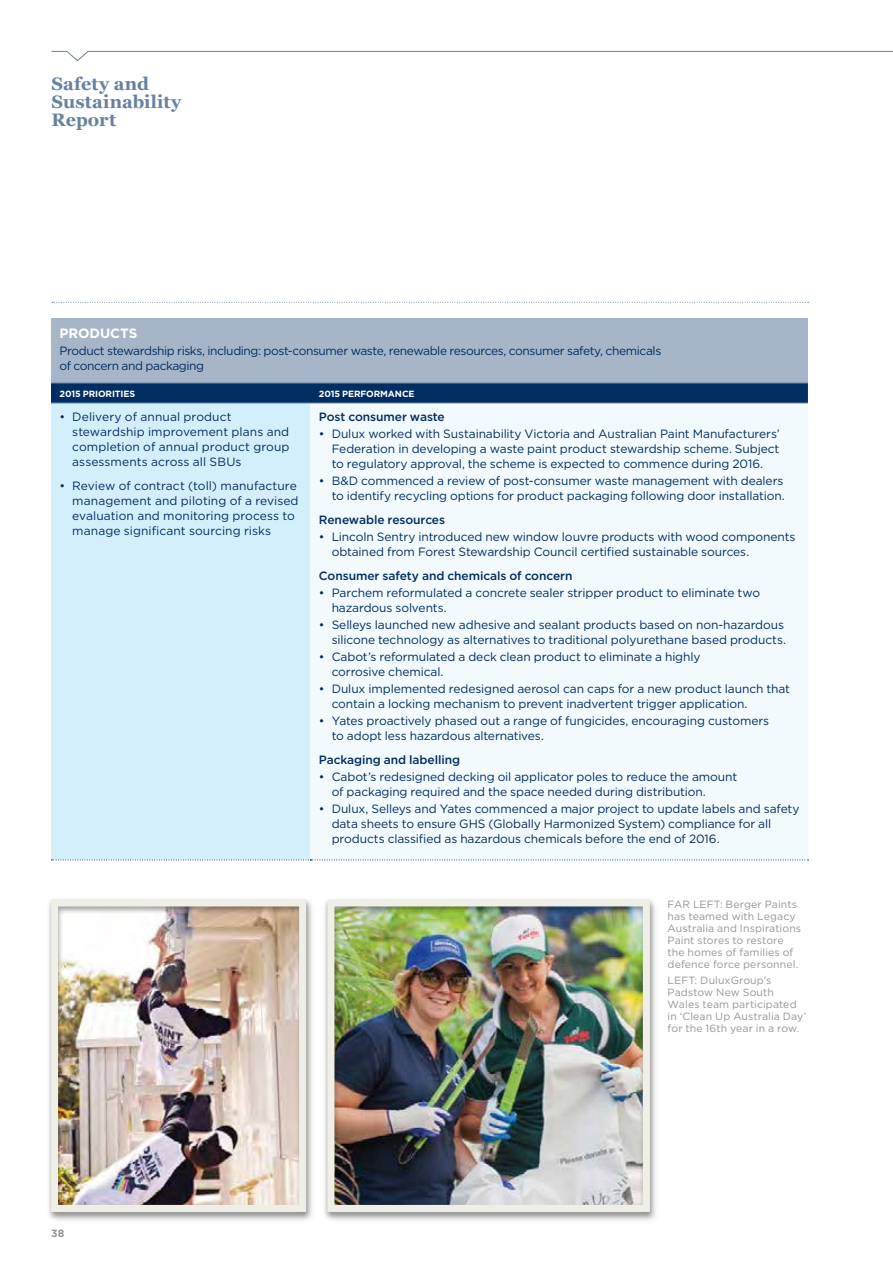
<style>
.page{position:relative;width:893px;height:1263px;background:#fff}
.page>*{position:absolute;margin:0;border:0;box-sizing:border-box;transform-origin:0 0}
.t1{font:700 18px/18px "Georgia";color:#6681a1}
._03_heading_lvl_3{font:700 13.5px "Gotham";letter-spacing:-.005em;color:#fff}
._05_body_text{font:12px/15px "Gotham";letter-spacing:-.01em;color:#002d62}
._03_heading_lvl_3-2{font:12px/15px "Gotham";letter-spacing:-.035em;color:#002d62}
._05_body_text-2{font:500 12px "Gotham";letter-spacing:-.01em;color:#002d62}
._04_body_text{font:10.5px/12px "Gotham";letter-spacing:.01em;color:#939598}
.t2{font:700 10.5px "Gotham";color:#939598}
._11_table_heading{font:700 9px "Gotham";letter-spacing:-.01em;color:#fff}
</style>
<div class="page">
<div style="left:51px;top:319px;width:757px;height:64px;background:#a6b6c8"></div>
<div style="left:51px;top:384px;width:757px;height:19px;background:#002d62"></div>
<div style="left:51px;top:403px;width:259px;height:457px;background:#d4effc"></div>
<div style="left:310px;top:403px;width:498px;height:457px;background:#f2fafe"></div>
<svg style="left:51px;top:859px;width:757px;height:1px"></svg>
<hr style="left:51px;top:403px;width:259px;height:1px;background:#6681a1">
<hr style="left:310px;top:403px;width:498px;height:1px;background:#6681a1">
<hr style="left:51px;top:383px;width:259px;height:1px;background:#6681a1">
<hr style="left:310px;top:383px;width:498px;height:1px;background:#6681a1">
<svg style="left:52px;top:302px;width:756px;height:1px"></svg>
<div style="left:322px;top:897px;width:334px;height:324px;background:#000;opacity:.4"></div>
<div style="left:327px;top:899px;width:323px;height:313px;border:7px solid #efefe8"></div>
<div style="left:46px;top:897px;width:266px;height:324px;background:#000;opacity:.4"></div>
<div style="left:51px;top:899px;width:255px;height:313px;border:7px solid #efefe8"></div>
<svg style="left:51px;top:51px;width:842px;height:11px"></svg>
<p class="t1" style="left:52px;top:74px;width:131px">Safety and<br>Sustainability<br>Report</p>
<p class="_03_heading_lvl_3" style="left:60px;top:325px;width:80px">PRODUCTS</p>
<p class="_03_heading_lvl_3-2" style="left:60px;top:343px;width:603px">Product stewardship risks, including: post-consumer waste, renewable resources, consumer safety, chemicals of concern and packaging</p>
<p class="_11_table_heading" style="left:60px;top:388px;width:77px">2015 PRIORITIES</p>
<p class="_11_table_heading" style="left:319px;top:388px;width:97px">2015 PERFORMANCE</p>
<p class="_05_body_text" style="left:72px;top:409px;width:219px;text-indent:-13px">• Delivery of annual product stewardship improvement plans and completion of annual product group assessments across all SBUs</p>
<p class="_05_body_text" style="left:72px;top:478px;width:228px;text-indent:-13px">• Review of contract (toll) manufacture management and piloting of a revised evaluation and monitoring process to manage significant sourcing risks</p>
<p class="_05_body_text-2" style="left:319px;top:410px;width:127px">Post consumer waste</p>
<p class="_05_body_text" style="left:332px;top:426px;width:450px;text-align:justify;text-indent:-13px">• Dulux worked with Sustainability Victoria and Australian Paint Manufacturers’ Federation in developing a waste paint product stewardship scheme. Subject to regulatory approval, the scheme is expected to commence during 2016.</p>
<p class="_05_body_text" style="left:319px;top:473px;width:467px;text-align:right">• B&amp;D commenced a review of post-consumer waste management with dealers to identify recycling options for product packaging following door installation.</p>
<p class="_05_body_text-2" style="left:319px;top:512px;width:128px">Renewable resources</p>
<p class="_05_body_text" style="left:332px;top:529px;width:465px;text-indent:-13px">• Lincoln Sentry introduced new window louvre products with wood components obtained from Forest Stewardship Council certified sustainable sources.</p>
<p class="_05_body_text-2" style="left:319px;top:568px;width:255px">Consumer safety and chemicals of concern</p>
<p class="_05_body_text" style="left:332px;top:585px;width:430px;text-indent:-13px">• Parchem reformulated a concrete sealer stripper product to eliminate two hazardous solvents.</p>
<p class="_05_body_text" style="left:319px;top:617px;width:469px;text-align:right">• Selleys launched new adhesive and sealant products based on non-hazardous silicone technology as alternatives to traditional polyurethane based products.</p>
<p class="_05_body_text" style="left:332px;top:649px;width:370px;text-indent:-13px">• Cabot’s reformulated a deck clean product to eliminate a highly corrosive chemical.</p>
<p class="_05_body_text" style="left:332px;top:681px;width:460px;text-indent:-13px">• Dulux implemented redesigned aerosol can caps for a new product launch that contain a locking mechanism to prevent inadvertent trigger application.</p>
<p class="_05_body_text" style="left:332px;top:713px;width:439px;text-indent:-13px">• Yates proactively phased out a range of fungicides, encouraging customers to adopt less hazardous alternatives.</p>
<p class="_05_body_text-2" style="left:319px;top:752px;width:143px">Packaging and labelling</p>
<p class="_05_body_text" style="left:332px;top:769px;width:407px;text-indent:-13px">• Cabot’s redesigned decking oil applicator poles to reduce the amount of packaging required and the space needed during distribution.</p>
<p class="_05_body_text" style="left:332px;top:801px;width:469px;text-indent:-13px">• Dulux, Selleys and Yates commenced a major project to update labels and safety data sheets to ensure GHS (Globally Harmonized System) compliance for all products classified as hazardous chemicals before the end of 2016.</p>
<p class="t2" style="left:51px;top:1227px;width:15px">38</p>
<p class="_04_body_text" style="left:668px;top:898px;width:135px">FAR LEFT: Berger Paints has teamed with Legacy<br>Australia and Inspirations<br>Paint stores to restore the homes of families of defence force personnel.</p>
<p class="_04_body_text" style="left:668px;top:974px;width:140px">LEFT: DuluxGroup’s<br>Padstow New South<br>Wales team participated in ‘Clean Up Australia Day’ for the 16th year in a row.</p>
</div>
